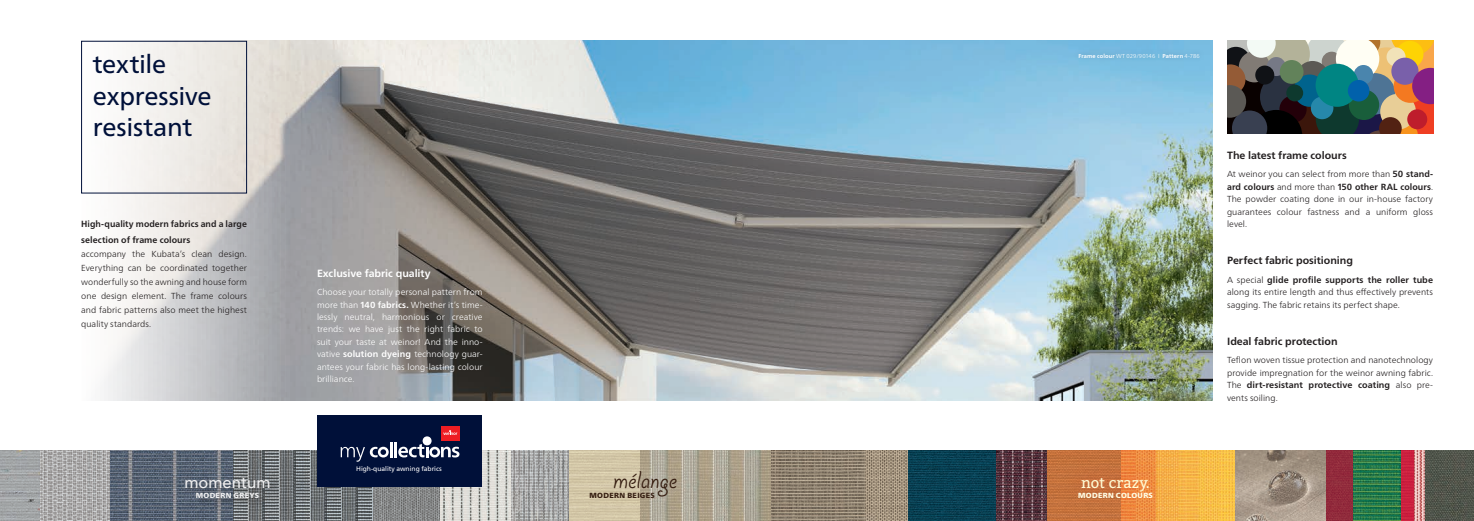
<style>
.page{position:relative;width:1474px;height:521px;background:#fff}
.page>*{position:absolute;margin:0;border:0;box-sizing:border-box;transform-origin:0 0}
.t1{font:27.47px "Giddyup Std";color:#351d10}
.t2{font:25.38px "Frutiger Neue LTW1 G";letter-spacing:-.01em;color:#001039}
.t3{font:500 16.62px "Avenir";color:#eeeeef}
.t4{font:14.88px "Bitter";color:#fffbd4}
._03_Copy_light_schwa{font:700 10.5px "Frutiger Neue LTW1 G";color:#231f20}
._03_Copy_light_schwa-2{font:700 10.5px "Frutiger Neue LTW1 G";letter-spacing:-.005em;color:#fff}
._03_Copy_light_schwa-3{font:700 8.92px/15.8px "Frutiger Neue LTW1 G";letter-spacing:.005em;color:#231f20}
._03_Copy_light_schwa-4{font:300 8.75px/14px "Frutiger Neue LTW1 G";letter-spacing:.005em;color:#231f20;text-align:justify}
._03_Copy_light_schwa-5{font:300 8.75px/12.4px "Frutiger Neue LTW1 G";color:#fff;text-align:justify}
.t5{font:900 7.44px "Frutiger Neue LTW1 G";letter-spacing:.04em;color:#fffde5}
.t6{font:900 7.44px "Frutiger Neue LTW1 G";letter-spacing:.04em;color:#351d10}
.t7{font:900 7.44px "Frutiger Neue LTW1 G";letter-spacing:.045em;color:#eeeeef}
.t8{font:6.65px "Frutiger Neue LTW1 G";color:#fff}
._08_Rlight_6_5_2_5mm{font:700 5.69px "Frutiger Neue LTW1 G";letter-spacing:.02em;color:#fff}
.s1{font-weight:700;font-size:8.84px}
.s2{font-weight:700;font-size:8.92px}
.s3{font-weight:300}
.s4{font-weight:300;font-size:8.75px}
</style>
<div class="page">
<img style="left:81px;top:41px;width:1131px;height:360px">
<div style="left:1073px;top:48px;width:131px;height:15px;background:#76b9de"></div>
<img style="left:232px;top:450px;width:271px;height:71px">
<img style="left:0;top:450px;width:41px;height:71px">
<img style="left:503px;top:450px;width:66px;height:71px">
<img style="left:569px;top:450px;width:72px;height:71px">
<img style="left:641px;top:450px;width:130px;height:71px">
<svg style="left:1227px;top:41px;width:205px;height:93px;background:#6a6d66"></svg>
<img style="left:1357px;top:450px;width:57px;height:71px">
<div style="left:81px;top:41px;width:166px;height:152px;border:1px solid #001039"></div>
<img style="left:1325px;top:450px;width:32px;height:71px">
<img style="left:771px;top:450px;width:225px;height:71px">
<img style="left:996px;top:450px;width:51px;height:71px">
<img style="left:1047px;top:450px;width:74px;height:71px">
<img style="left:1414px;top:450px;width:59px;height:71px">
<img style="left:41px;top:450px;width:70px;height:71px">
<img style="left:111px;top:450px;width:121px;height:71px">
<div style="left:317px;top:416px;width:164px;height:71px;background:#001039"></div>
<div style="left:441px;top:426px;width:18px;height:15px;background:#ee1d23"></div>
<svg style="left:443px;top:430px;width:14px;height:5px"></svg>
<div style="left:422px;top:436px;width:9px;height:9px;background:#fff;border-radius:50%"></div>
<svg style="left:340px;top:442px;width:52px;height:20px"></svg>
<hr style="left:394px;top:442px;width:3px;height:15px;background:#fff">
<svg style="left:398px;top:444px;width:61px;height:13px"></svg>
<img style="left:1121px;top:450px;width:204px;height:71px">
<div style="left:184px;top:476px;width:94px;height:20px;background:#231f20;opacity:.4"></div>
<div style="left:195px;top:492px;width:72px;height:14px;background:#231f20;opacity:.4"></div>
<div style="left:599px;top:457px;width:92px;height:54px;background:#fff;opacity:.5"></div>
<div style="left:1065px;top:461px;width:99px;height:46px;background:#ee1d23;opacity:.4"></div>
<p class="t2" style="left:93px;top:50px;width:75px">textile</p>
<p class="t2" style="left:93px;top:81px;width:120px">expressive</p>
<p class="t2" style="left:93px;top:113px;width:101px">resistant</p>
<p class="_03_Copy_light_schwa-3" style="left:81px;top:216px;width:167px">High-quality modern fabrics and a large selection of frame colours</p>
<p class="_03_Copy_light_schwa-4" style="left:81px;top:247px;width:167px">accompany the Kubata’s clean design.<br>Everything can be coordinated together wonderfully so the awning and house form one design element. The frame colours and fabric patterns also meet the highest quality standards.</p>
<p class="_03_Copy_light_schwa-2" style="left:317px;top:267px;width:115px">Exclusive fabric quality</p>
<p class="_03_Copy_light_schwa-5" style="left:317px;top:286px;width:167px">Choose your totally personal pattern from more than <span class="s1">140 fabrics.</span> Whether it’s time&shy;lessly neutral, harmonious or creative trends: we have just the right fabric to suit your taste at weinor! And the inno&shy;vative <span class="s2">solution dyeing</span> technology guar&shy;antees your fabric has long-lasting colour brilliance.</p>
<p class="_08_Rlight_6_5_2_5mm" style="left:1078px;top:52px;width:123px">Frame colour <span class="s3">WT 029/90146 I</span> Pattern <span class="s3">4-786</span></p>
<p class="t8" style="left:356px;top:465px;width:87px">High-quality awning fabrics</p>
<p class="t1" style="left:613px;top:464px;width:65px">mélange</p>
<p class="t4" style="left:1081px;top:471px;width:70px">not crazy.</p>
<p class="t5" style="left:1078px;top:490px;width:76px">MODERN COLOURS</p>
<p class="t3" style="left:184px;top:467px;width:88px">momentum</p>
<p class="t7" style="left:196px;top:490px;width:65px">MODERN GREYS</p>
<p class="t6" style="left:589px;top:490px;width:67px">MODERN BEIGES</p>
<p class="_03_Copy_light_schwa" style="left:1227px;top:149px;width:121px">The latest frame colours</p>
<p class="_03_Copy_light_schwa-4" style="left:1227px;top:167px;width:207px">At weinor you can select from more than <span class="s2">50 stand-</span></p>
<p class="_03_Copy_light_schwa-3" style="left:1227px;top:179px;width:207px">ard colours <span class="s4">and more than</span> 150 other RAL colours<span class="s4">.</span></p>
<p class="_03_Copy_light_schwa-4" style="left:1227px;top:193px;width:207px;line-height:12.4px">The powder coating done in our in-house factory guarantees colour fastness and a uniform gloss level.</p>
<p class="_03_Copy_light_schwa" style="left:1227px;top:254px;width:127px">Perfect fabric positioning</p>
<p class="_03_Copy_light_schwa-3" style="left:1227px;top:272px;width:207px"><span class="s4">A special</span> glide profile supports the roller tube</p>
<p class="_03_Copy_light_schwa-4" style="left:1227px;top:286px;width:207px;line-height:12.4px">along its entire length and thus effectively prevents sagging. The fabric retains its perfect shape.</p>
<p class="_03_Copy_light_schwa" style="left:1227px;top:335px;width:112px">Ideal fabric protection</p>
<p class="_03_Copy_light_schwa-4" style="left:1227px;top:354px;width:207px;line-height:12.4px">Teflon woven tissue protection and nanotechnology provide impregnation for the weinor awning fabric.</p>
<p class="_03_Copy_light_schwa-3" style="left:1227px;top:377px;width:207px"><span class="s4">The</span> dirt-resistant protective coating <span class="s4">also pre-</span></p>
<p class="_03_Copy_light_schwa-4" style="left:1227px;top:390px;width:52px">vents soiling.</p>
</div>
